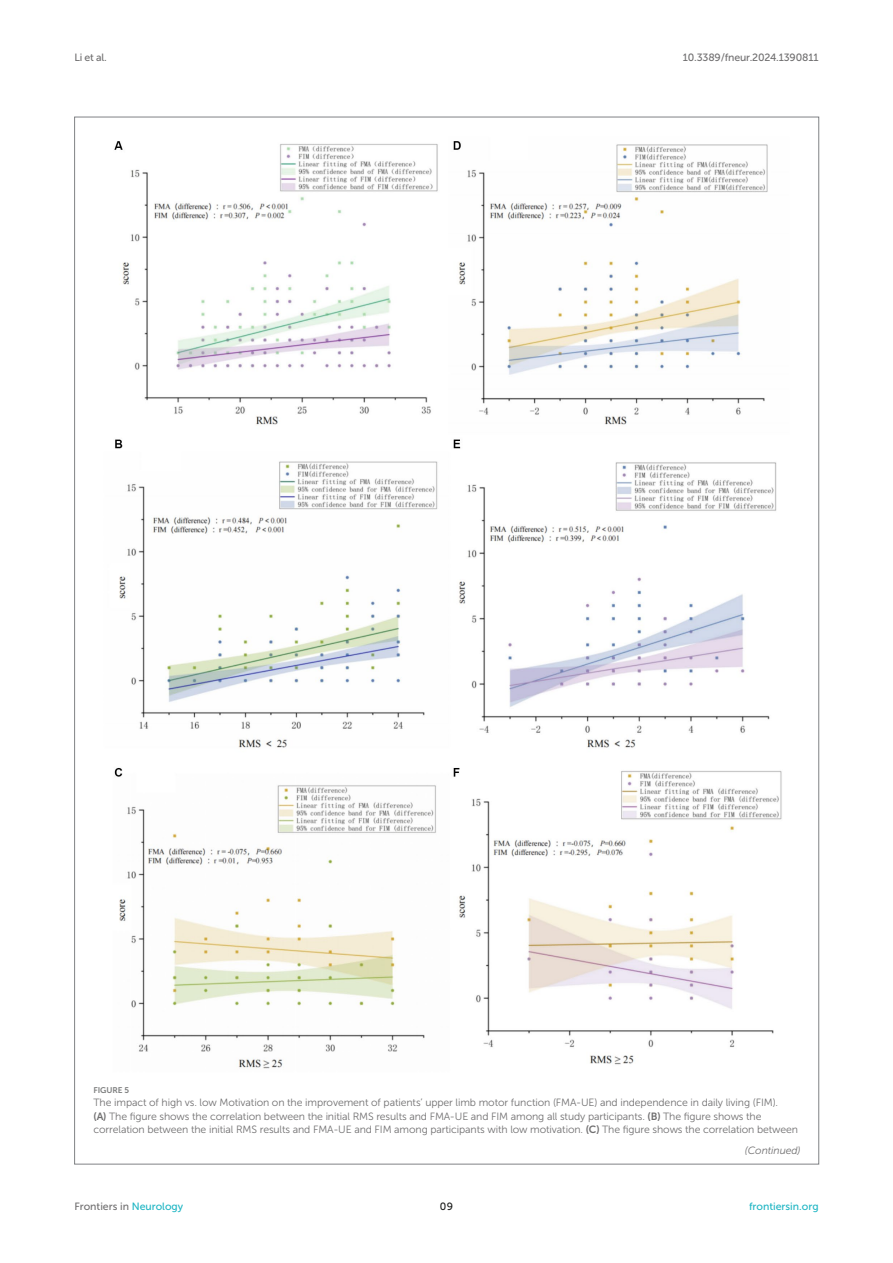
<style>
.page{position:relative;width:893px;height:1263px;background:#fff}
.page>*{position:absolute;margin:0;border:0;box-sizing:border-box;transform-origin:0 0}
.FIG_LEG{font:10.5px/13.5px "Museo Sans 300";letter-spacing:-.01em;color:#706f70}
.t1{font:10.5px "Museo Sans 500";letter-spacing:-.015em;color:#706f70}
.t2{font:10.5px "Museo Sans 500";color:#1db5c3}
.FIG_Continued{font:italic 10.5px "Museo Sans 300";letter-spacing:-.01em;color:#706f70}
.t3{font:10.5px "Museo Sans 500";color:#1b1c1b}
.FIG_HD{font:8.25px "Museo Sans 700";letter-spacing:-.01em;color:#7e7f7f}
.s1{font-family:"Museo Sans 700"}
.s2{color:#1db5c3}
</style>
<div class="page">
<img style="left:114px;top:141px;width:668px;height:928px">
<p class="t1" style="left:74px;top:51px;width:34px">Li et al.</p>
<p class="t1" style="left:683px;top:51px;width:137px">10.3389/fneur.2024.1390811</p>
<p class="FIG_HD" style="left:94px;top:1085px;width:37px">FIGURE 5</p>
<p class="FIG_LEG" style="left:94px;top:1096px;width:706px">The impact of high vs. low Motivation on the improvement of patients’ upper limb motor function (FMA-UE) and independence in daily living (FIM).<br><span class="s1">(A)</span> The figure shows the correlation between the initial RMS results and FMA-UE and FIM among all study participants. <span class="s1">(B)</span> The figure shows the correlation between the initial RMS results and FMA-UE and FIM among participants with low motivation. <span class="s1">(C)</span> The figure shows the correlation between</p>
<p class="FIG_Continued" style="left:745px;top:1144px;width:57px">(Continued)</p>
<p class="t1" style="left:74px;top:1200px;width:110px">Frontiers in <span class="s2">Neurology</span></p>
<p class="t3" style="left:440px;top:1200px;width:15px">09</p>
<p class="t2" style="left:749px;top:1200px;width:71px">frontiersin.org</p>
</div>
